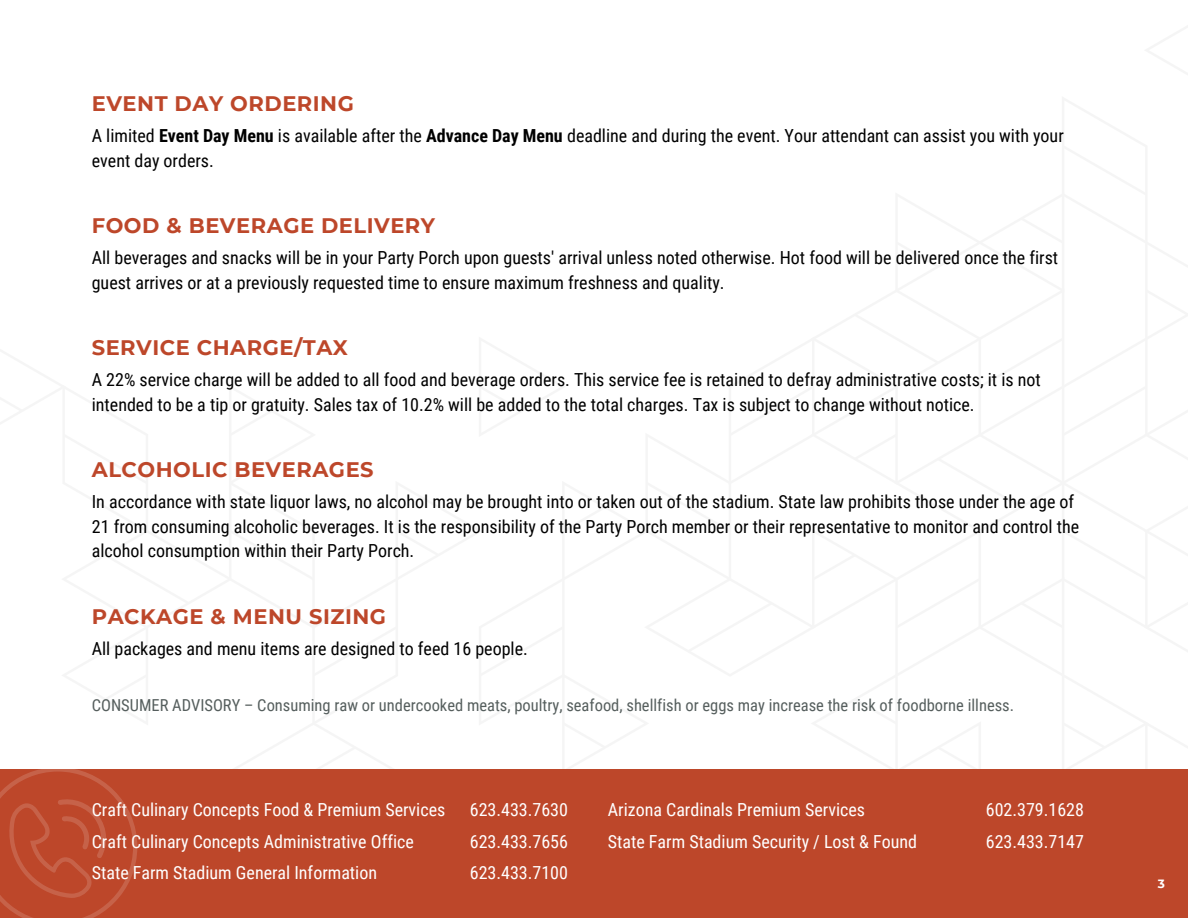
<style>
.page{position:relative;width:1188px;height:918px;background:#fff}
.page>*{position:absolute;margin:0;border:0;box-sizing:border-box;transform-origin:0 0}
.t1{font:700 21px "Montserrat";letter-spacing:.025em;color:#bd472a}
.t2{font:18px/24.8px "Roboto Condensed";color:#000}
.t3{font:18px "Roboto Condensed";color:#fff}
.t4{font:16.5px "Roboto Condensed";color:#555e5d}
.t5{font:700 12px "Montserrat";color:#fff}
.s1{font-weight:700}
</style>
<div class="page">
<div style="left:0;top:769px;width:1188px;height:149px;background:#bd472a"></div>
<p class="t1" style="left:92px;top:91px;width:264px">EVENT DAY ORDERING</p>
<h1 class="t2" style="left:92px;top:123px;width:974px">A limited <span class="s1">Event Day Menu</span> is available after the <span class="s1">Advance Day Menu</span> deadline and during the event. Your attendant can assist you with your event day orders.</h1>
<p class="t1" style="left:92px;top:213px;width:345px">FOOD &amp; BEVERAGE DELIVERY</p>
<h1 class="t2" style="left:92px;top:245px;width:968px">All beverages and snacks will be in your Party Porch upon guests' arrival unless noted otherwise. Hot food will be delivered once the first guest arrives or at a previously requested time to ensure maximum freshness and quality.</h1>
<p class="t1" style="left:92px;top:335px;width:258px">SERVICE CHARGE/TAX</p>
<h1 class="t2" style="left:92px;top:367px;width:950px">A 22% service charge will be added to all food and beverage orders. This service fee is retained to defray administrative costs; it is not intended to be a tip or gratuity. Sales tax of 10.2% will be added to the total charges. Tax is subject to change without notice.</h1>
<p class="t1" style="left:92px;top:457px;width:283px">ALCOHOLIC BEVERAGES</p>
<h1 class="t2" style="left:92px;top:489px;width:989px">In accordance with state liquor laws, no alcohol may be brought into or taken out of the stadium. State law prohibits those under the age of<br>21 from consuming alcoholic beverages. It is the responsibility of the Party Porch member or their representative to monitor and control the alcohol consumption within their Party Porch.</h1>
<p class="t1" style="left:92px;top:603px;width:296px">PACKAGE &amp; MENU SIZING</p>
<h1 class="t2" style="left:92px;top:636px;width:438px">All packages and menu items are designed to feed 16 people.</h1>
<p class="t4" style="left:92px;top:695px;width:924px">CONSUMER ADVISORY – Consuming raw or undercooked meats, poultry, seafood, shellfish or eggs may increase the risk of foodborne illness.</p>
<p class="t3" style="left:92px;top:800px;width:355px">Craft Culinary Concepts Food &amp; Premium Services</p>
<p class="t3" style="left:92px;top:831px;width:324px">Craft Culinary Concepts Administrative Office</p>
<p class="t3" style="left:92px;top:863px;width:287px">State Farm Stadium General Information</p>
<p class="t3" style="left:470px;top:800px;width:100px">623.433.7630</p>
<p class="t3" style="left:470px;top:831px;width:100px">623.433.7656</p>
<p class="t3" style="left:470px;top:863px;width:100px">623.433.7100</p>
<p class="t3" style="left:608px;top:800px;width:259px">Arizona Cardinals Premium Services</p>
<p class="t3" style="left:608px;top:831px;width:311px">State Farm Stadium Security / Lost &amp; Found</p>
<p class="t3" style="left:986px;top:800px;width:100px">602.379.1628</p>
<p class="t3" style="left:986px;top:831px;width:100px">623.433.7147</p>
<p class="t5" style="left:1158px;top:876px;width:9px">3</p>
</div>
